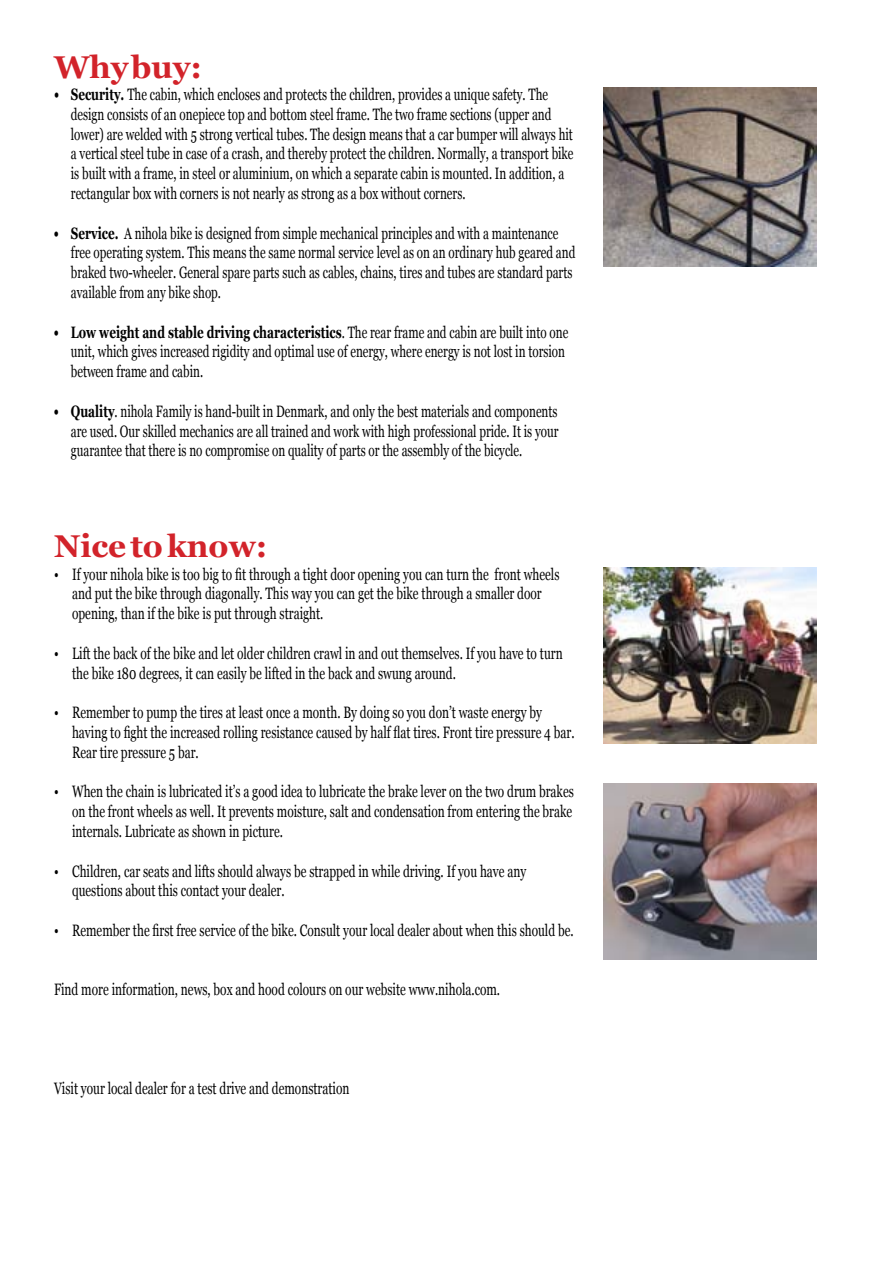
<style>
.page{position:relative;width:893px;height:1263px;background:#fff}
.page>*{position:absolute;margin:0;border:0;box-sizing:border-box;transform-origin:0 0}
.t1{font:700 31.5px "Georgia";color:#d2232a}
.t2{font:16.5px/19.8px "Georgia";color:#000;scale:.71 1}
.t3{font:16.5px/19.8px "Georgia";color:#000;scale:.72 1}
.s1{font-weight:700}
</style>
<div class="page">
<img style="left:603px;top:783px;width:214px;height:176px">
<img style="left:603px;top:88px;width:214px;height:178px">
<img style="left:603px;top:567px;width:214px;height:176px">
<h1 class="t1" style="left:54px;top:49px;width:150px">Why buy:</h1>
<p class="t2" style="left:71px;top:84px;width:709px;text-indent:-17px"><span class="s1">• Security.</span> The cabin, which encloses and protects the children, provides a unique safety. The design consists of an onepiece top and bottom steel frame. The two frame sections (upper and lower) are welded with 5 strong vertical tubes. The design means that a car bumper will always hit a vertical steel tube in case of a crash, and thereby protect the children. Normally, a transport bike is built with a frame, in steel or aluminium, on which a separate cabin is mounted. In addition, a rectangular box with corners is not nearly as strong as a box without corners.</p>
<p class="t2" style="left:71px;top:223px;width:712px;text-indent:-17px"><span class="s1">• Service.</span> A nihola bike is designed from simple mechanical principles and with a maintenance free operating system. This means the same normal service level as on an ordinary hub geared and braked two-wheeler. General spare parts such as cables, chains, tires and tubes are standard parts available from any bike shop.</p>
<p class="t2" style="left:71px;top:322px;width:702px;text-indent:-17px"><span class="s1">• Low weight and stable driving characteristics</span>. The rear frame and cabin are built into one unit, which gives increased rigidity and optimal use of energy, where energy is not lost in torsion between frame and cabin.</p>
<p class="t2" style="left:71px;top:401px;width:688px;text-align:justify;text-indent:-17px"><span class="s1">• Quality</span>. nihola Family is hand-built in Denmark, and only the best materials and components are used. Our skilled mechanics are all trained and work with high professional pride. It is your guarantee that there is no compromise on quality of parts or the assembly of the bicycle.</p>
<h1 class="t1" style="left:54px;top:529px;width:215px">Nice to know:</h1>
<p class="t3" style="left:72px;top:564px;width:678px;text-indent:-18px">• If your nihola bike is too big to fit through a tight door opening you can turn the front wheels and put the bike through diagonally. This way you can get the bike through a smaller door opening, than if the bike is put through straight.</p>
<p class="t3" style="left:72px;top:643px;width:683px;text-indent:-18px">• Lift the back of the bike and let older children crawl in and out themselves. If you have to turn the bike 180 degrees, it can easily be lifted in the back and swung around.</p>
<p class="t3" style="left:72px;top:702px;width:699px;text-indent:-18px">• Remember to pump the tires at least once a month. By doing so you don’t waste energy by having to fight the increased rolling resistance caused by half flat tires. Front tire pressure 4 bar.<br>Rear tire pressure 5 bar.</p>
<p class="t3" style="left:72px;top:782px;width:698px;text-align:justify;text-indent:-18px">• When the chain is lubricated it’s a good idea to lubricate the brake lever on the two drum brakes on the front wheels as well. It prevents moisture, salt and condensation from entering the brake internals. Lubricate as shown in picture.</p>
<p class="t3" style="left:72px;top:861px;width:632px;text-indent:-18px">• Children, car seats and lifts should always be strapped in while driving. If you have any questions about this contact your dealer.</p>
<p class="t3" style="left:54px;top:920px;width:723px">• Remember the first free service of the bike. Consult your local dealer about when this should be.</p>
<p class="t3" style="left:54px;top:980px;width:621px">Find more information, news, box and hood colours on our website www.nihola.com.</p>
<p class="t3" style="left:54px;top:1079px;width:412px">Visit your local dealer for a test drive and demonstration</p>
</div>
